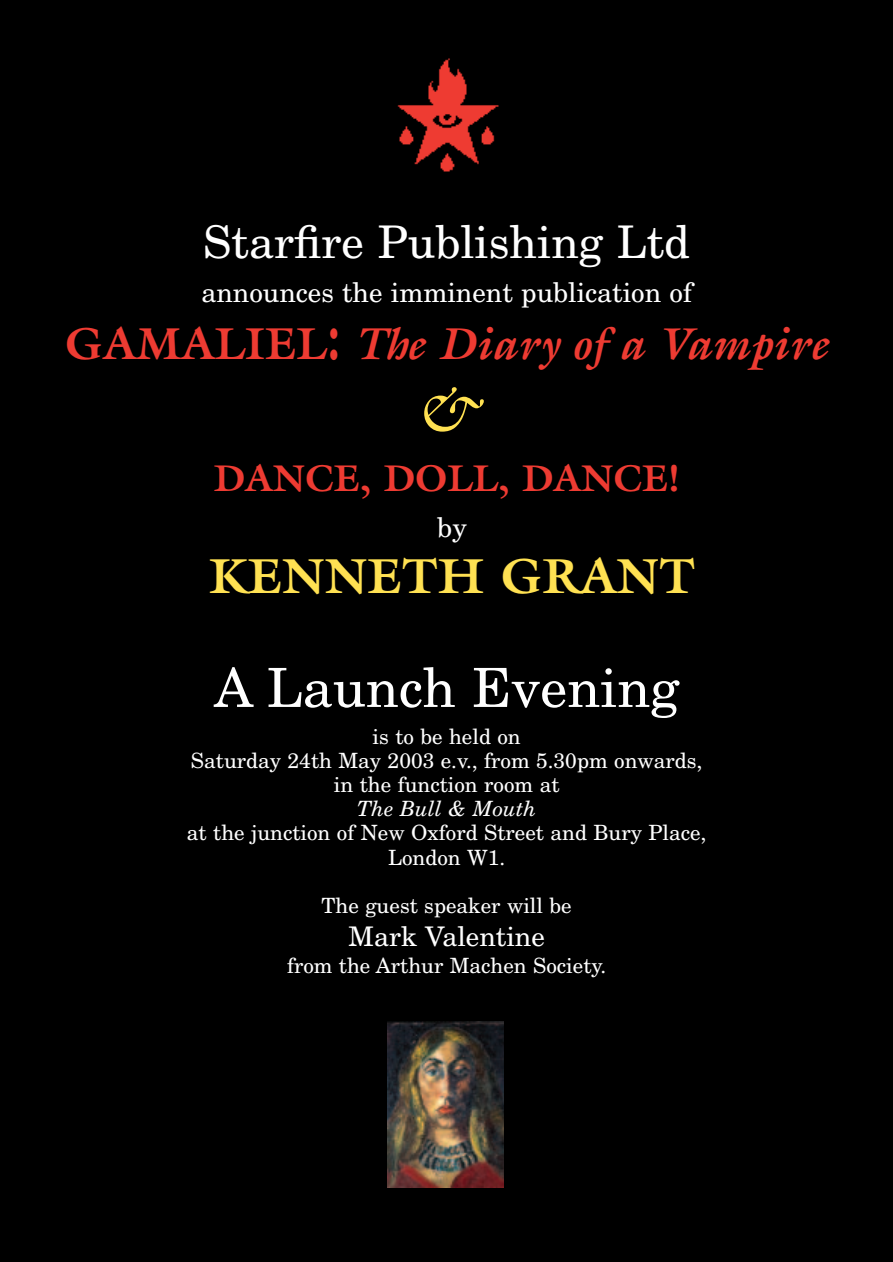
<style>
.page{position:relative;width:893px;height:1262px;background:#fff}
.page>*{position:absolute;margin:0;border:0;box-sizing:border-box;transform-origin:0 0}
.t1{font:italic 63px "Galliard";color:#ffe152}
.t2{font:54px "New Century Schlbk";color:#fff}
.t3{font:700 49.5px "Galliard";color:#ffe152}
.t4{font:italic 700 45px "Galliard";color:#ee3b32}
.t5{font:45px "New Century Schlbk";color:#fff}
.t6{font:700 37.5px "Galliard";color:#ee3b32}
.t7{font:27px "New Century Schlbk";color:#fff}
.t8{font:21px/24px "New Century Schlbk";color:#fff;text-align:center}
.t9{font:italic 21px "New Century Schlbk";color:#fff}
.s1{font-style:normal}
.s2{font-style:normal;font-size:67.5px}
</style>
<div class="page">
<div style="left:0;top:0;width:892px;height:1262px;background:#000"></div>
<img style="left:397px;top:58px;width:102px;height:114px">
<img style="left:388px;top:1021px;width:115px;height:166px">
<h3 class="t5" style="left:203px;top:225px;width:488px">Starfire Publishing Ltd</h3>
<p class="t7" style="left:201px;top:282px;width:492px">announces the imminent publication of</p>
<h3 class="t4" style="left:65px;top:326px;width:764px"><span class="s1">GAMALIEL</span><span class="s2">:</span> The Diary of a Vampire</h3>
<h1 class="t1" style="left:417px;top:385px;width:61px">&amp;</h1>
<h3 class="t6" style="left:214px;top:463px;width:467px">DANCE, DOLL, DANCE!</h3>
<p class="t7" style="left:437px;top:517px;width:31px">by</p>
<h3 class="t3" style="left:209px;top:557px;width:487px">KENNETH GRANT</h3>
<h2 class="t2" style="left:214px;top:667px;width:466px">A Launch Evening</h2>
<p class="t8" style="left:191px;top:727px;width:513px">is to be held on<br>Saturday 24th May 2003 e.v., from 5.30pm onwards, in the function room at</p>
<p class="t9" style="left:357px;top:801px;width:180px">The Bull &amp; Mouth</p>
<p class="t8" style="left:187px;top:823px;width:521px">at the junction of New Oxford Street and Bury Place,<br>London W1.</p>
<p class="t8" style="left:321px;top:895px;width:252px">The guest speaker will be</p>
<p class="t7" style="left:348px;top:925px;width:198px">Mark Valentine</p>
<p class="t8" style="left:287px;top:955px;width:321px">from the Arthur Machen Society.</p>
</div>
